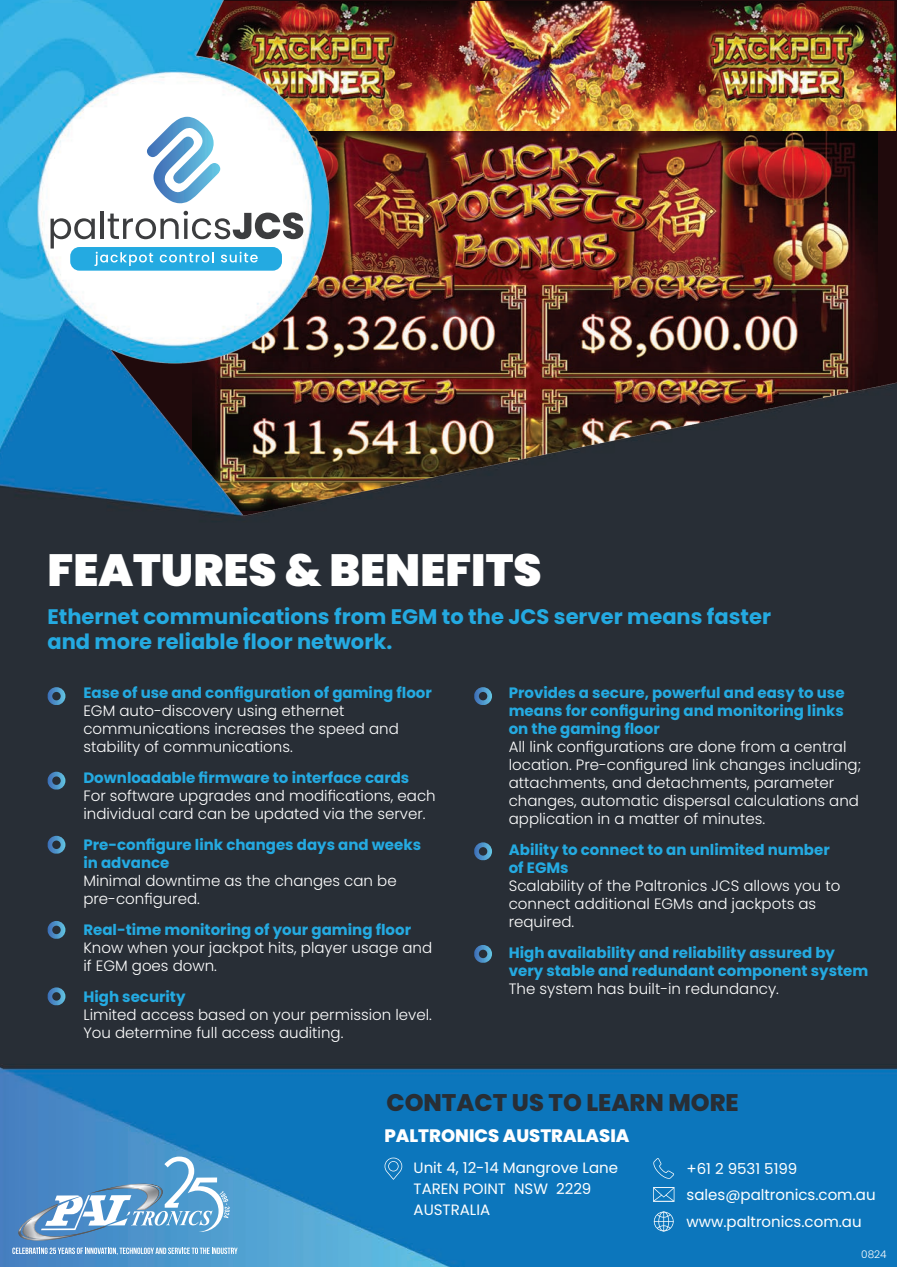
<style>
.page{position:relative;width:897px;height:1267px;background:#fff}
.page>*{position:absolute;margin:0;border:0;box-sizing:border-box;transform-origin:0 0}
.t1{font:900 45px "Poppins";color:#fff}
.t2{font:800 24px "Poppins";color:#282e35}
.t3{font:700 21px/25.2px "Poppins";color:#24aae1}
.t4{font:800 18px "Poppins";color:#fff}
.t5{font:300 15px/18px "Poppins";color:#fff}
.t6{font:700 15px/18px "Poppins";color:#24aae1}
.t7{font:15px/21px "Poppins";color:#fff}
.t8{font:300 10.5px "Poppins";color:#fff}
</style>
<div class="page">
<img style="left:0;top:0;width:896px;height:1266px">
<svg style="left:474px;top:842px;width:18px;height:18px"></svg>
<svg style="left:48px;top:687px;width:17px;height:18px"></svg>
<svg style="left:474px;top:687px;width:18px;height:18px"></svg>
<svg style="left:48px;top:771px;width:17px;height:18px"></svg>
<svg style="left:48px;top:835px;width:17px;height:18px"></svg>
<svg style="left:48px;top:920px;width:17px;height:18px"></svg>
<svg style="left:48px;top:987px;width:17px;height:18px"></svg>
<svg style="left:474px;top:944px;width:18px;height:18px"></svg>
<svg style="left:147px;top:117px;width:73px;height:86px"></svg>
<div style="left:70px;top:247px;width:212px;height:24px;background:#24aae1;border-radius:9px"></div>
<svg style="left:51px;top:211px;width:252px;height:55px"></svg>
<img style="left:16px;top:1203px;width:2px;height:37px">
<svg style="left:18px;top:1156px;width:212px;height:84px;background:#6aa1cf"></svg>
<svg style="left:12px;top:1247px;width:225px;height:7px;background:#9bc1e0"></svg>
<svg style="left:384px;top:1157px;width:18px;height:22px"></svg>
<svg style="left:653px;top:1187px;width:21px;height:14px"></svg>
<svg style="left:653px;top:1157px;width:21px;height:21px"></svg>
<svg style="left:653px;top:1211px;width:20px;height:20px"></svg>
<h1 class="t1" style="left:47px;top:544px;width:495px">FEATURES &amp; BENEFITS</h1>
<h3 class="t3" style="left:47px;top:604px;width:725px">Ethernet communications from EGM to the JCS server means faster and more reliable floor network.</h3>
<p class="t6" style="left:83px;top:684px;width:350px">Ease of use and configuration of gaming floor</p>
<p class="t5" style="left:83px;top:702px;width:317px">EGM auto-discovery using ethernet communications increases the speed and stability of communications.</p>
<p class="t6" style="left:83px;top:769px;width:327px">Downloadable firmware to interface cards</p>
<p class="t5" style="left:83px;top:787px;width:354px">For software upgrades and modifications, each individual card can be updated via the server.</p>
<p class="t6" style="left:83px;top:835px;width:339px">Pre-configure link changes days and weeks in advance</p>
<p class="t5" style="left:83px;top:871px;width:315px">Minimal downtime as the changes can be pre-configured.</p>
<p class="t6" style="left:83px;top:920px;width:329px">Real-time monitoring of your gaming floor</p>
<p class="t5" style="left:83px;top:938px;width:350px">Know when your jackpot hits, player usage and if EGM goes down.</p>
<p class="t6" style="left:83px;top:987px;width:104px">High security</p>
<p class="t5" style="left:83px;top:1005px;width:350px">Limited access based on your permission level.<br>You determine full access auditing.</p>
<p class="t6" style="left:508px;top:684px;width:337px;text-align:justify">Provides a secure, powerful and easy to use means for configuring and monitoring links on the gaming floor</p>
<p class="t5" style="left:508px;top:738px;width:354px">All link configurations are done from a central location. Pre-configured link changes including; attachments, and detachments, parameter changes, automatic dispersal calculations and application in a matter of minutes.</p>
<p class="t6" style="left:508px;top:841px;width:322px">Ability to connect to an unlimited number of EGMs</p>
<p class="t5" style="left:508px;top:877px;width:333px">Scalability of the Paltronics JCS allows you to connect additional EGMs and jackpots as required.</p>
<p class="t6" style="left:508px;top:943px;width:361px">High availability and reliability assured by very stable and redundant component system</p>
<p class="t5" style="left:508px;top:979px;width:272px">The system has built-in redundancy.</p>
<h2 class="t2" style="left:386px;top:1088px;width:354px">CONTACT US TO LEARN MORE</h2>
<p class="t4" style="left:384px;top:1125px;width:247px">PALTRONICS AUSTRALASIA</p>
<p class="t7" style="left:413px;top:1157px;width:206px">Unit 4, 12-14 Mangrove Lane<br>TAREN POINT NSW 2229<br>AUSTRALIA</p>
<p class="t7" style="left:686px;top:1155px;width:191px;line-height:26.5px">+61 2 9531 5199 sales@paltronics.com.au www.paltronics.com.au</p>
<p class="t8" style="left:861px;top:1248px;width:27px">0824</p>
</div>
